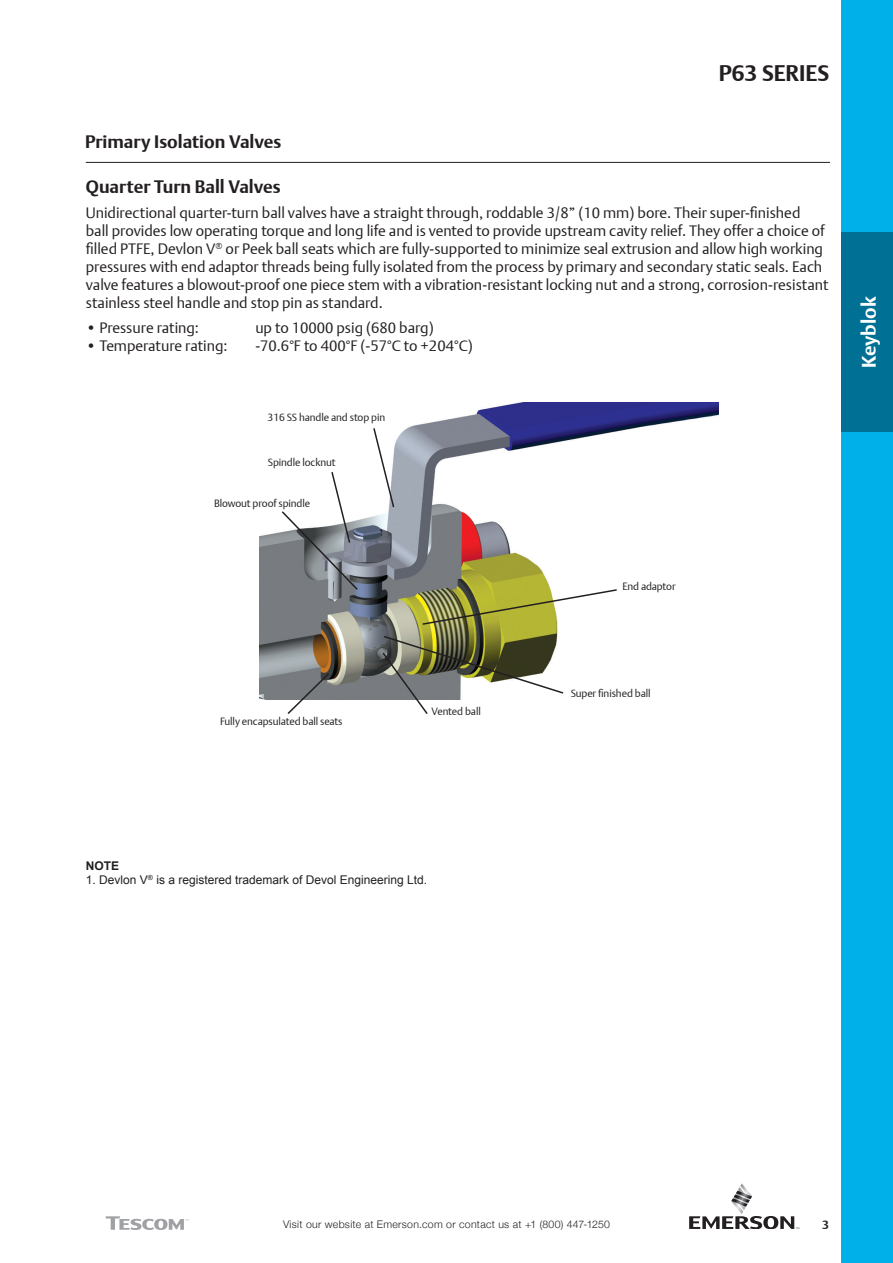
<style>
.page{position:relative;width:893px;height:1263px;background:#fff}
.page>*{position:absolute;margin:0;border:0;box-sizing:border-box;transform-origin:0 0}
.t1{font:700 22.5px "DTL Argo T";color:#231f20}
.t2{font:700 19.5px "DTL Argo T";color:#fff}
.t3{font:700 18px "DTL Argo T";color:#231f20}
.t4{font:15px/18px "DTL Argo T Light";color:#231f20}
.t5{font:12px "Arial";color:#231f20}
.t6{font:700 12px "Arial";color:#231f20}
.t7{font:700 12px "DTL Argo T";color:#231f20}
.t8{font:10.5px "DTL Argo T Light";letter-spacing:-.01em;color:#231f20}
.t9{font:300 10.5px "Helvetica Neue";letter-spacing:.03em;color:#231f20}
</style>
<div class="page">
<div style="left:842px;top:0;width:51px;height:1263px;background:#00b0e9"></div>
<svg style="left:689px;top:1183px;width:110px;height:46px"></svg>
<hr style="left:86px;top:162px;width:744px;height:1px;background:#231f20">
<svg style="left:106px;top:1216px;width:83px;height:14px"></svg>
<div style="left:842px;top:233px;width:51px;height:199px;background:#007095"></div>
<img style="left:260px;top:403px;width:458px;height:296px">
<svg style="left:372px;top:426px;width:23px;height:83px"></svg>
<svg style="left:280px;top:470px;width:79px;height:121px"></svg>
<svg style="left:286px;top:671px;width:45px;height:43px"></svg>
<svg style="left:381px;top:635px;width:184px;height:79px"></svg>
<svg style="left:421px;top:588px;width:197px;height:38px"></svg>
<p class="t3" style="left:85px;top:131px;width:198px">Primary Isolation Valves</p>
<h1 class="t1" style="left:719px;top:60px;width:112px">P63 SERIES</h1>
<p class="t3" style="left:86px;top:176px;width:196px">Quarter Turn Ball Valves</p>
<p class="t4" style="left:86px;top:204px;width:744px">Unidirectional quarter-turn ball valves have a straight through, roddable 3/8” (10 mm) bore. Their super-finished<br>ball provides low operating torque and long life and is vented to provide upstream cavity relief. They offer a choice of filled PTFE, Devlon V<sup>®</sup> or Peek ball seats which are fully-supported to minimize seal extrusion and allow high working pressures with end adaptor threads being fully isolated from the process by primary and secondary static seals. Each valve features a blowout-proof one piece stem with a vibration-resistant locking nut and a strong, corrosion-resistant stainless steel handle and stop pin as standard.</p>
<p class="t4" style="left:86px;top:318px;width:115px">• Pressure rating:</p>
<p class="t4" style="left:255px;top:318px;width:180px">up to 10000 psig (680 barg)</p>
<p class="t4" style="left:86px;top:336px;width:143px">• Temperature rating:</p>
<p class="t4" style="left:255px;top:336px;width:219px">-70.6°F to 400°F (-57°C to +204°C)</p>
<p class="t8" style="left:268px;top:411px;width:119px">316 SS handle and stop pin</p>
<p class="t8" style="left:268px;top:456px;width:69px">Spindle locknut</p>
<p class="t8" style="left:214px;top:497px;width:98px">Blowout proof spindle</p>
<p class="t8" style="left:622px;top:580px;width:55px">End adaptor</p>
<h2 class="t2" style="left:857px;top:368px;width:73px;rotate:-90deg">Keyblok</h2>
<p class="t8" style="left:220px;top:715px;width:124px">Fully encapsulated ball seats</p>
<p class="t8" style="left:432px;top:705px;width:51px">Vented ball</p>
<p class="t8" style="left:571px;top:687px;width:82px">Super finished ball</p>
<p class="t6" style="left:86px;top:858px;width:35px">NOTE</p>
<p class="t5" style="left:86px;top:872px;width:343px">1. Devlon V<sup>®</sup> is a registered trademark of Devol Engineering Ltd.</p>
<p class="t9" style="left:283px;top:1216px;width:328px">Visit our website at Emerson.com or contact us at +1 (800) 447-1250</p>
<p class="t7" style="left:822px;top:1217px;width:8px">3</p>
</div>
